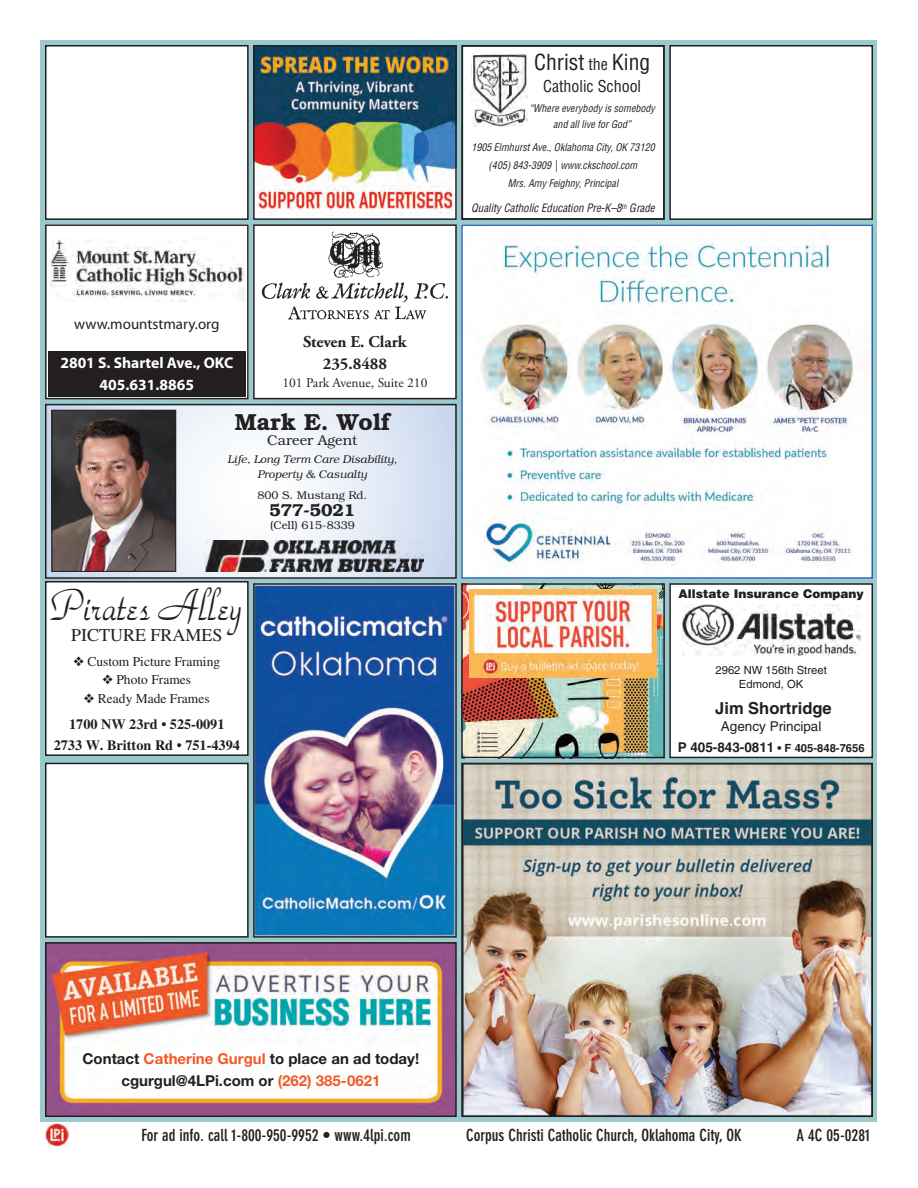
<style>
.page{position:relative;width:918px;height:1188px;background:#fff}
.page>*{position:absolute;margin:0;border:0;box-sizing:border-box;transform-origin:0 0}
.t1{font:58.5px "Park Avenue Std";color:#231f20;scale:.8 1}
.t2{font:600 23.25px "Bookman Std";color:#231f20}
.t3{font:condensed 21.6px "Helvetica LT Std";color:#231f20}
.t4{font:18px "Times LT Std";color:#231f20}
.t5{font:600 17.25px "Bookman Std";color:#231f20}
.t6{font:700 condensed 16.5px "DIN Neuzeit Grotesk Std";color:#231f20}
.t7{font:700 16.5px/21.6px "Adobe Garamond Pro";color:#231f20;text-align:center}
.t8{font:700 16.5px "Helvetica LT Std";color:#231f20}
.t9{font:condensed 15.9px "Helvetica LT Std";color:#231f20}
.t10{font:700 15.6px/22px "Myriad Pro";color:#fff;text-align:center}
.t11{font:700 15px/22.5px "Helvetica Neue LT Std";color:#231f20;text-align:center}
.t12{font:15px "Myriad Pro";color:#231f20}
.t13{font:700 14.25px/21.1px "Times LT Std";color:#231f20;text-align:center}
.t14{font:300 14.25px "Bookman Std";color:#231f20}
.t15{font:13.5px "Times LT Std";color:#231f20}
.t16{font:13.5px "Adobe Garamond Pro";color:#231f20}
.t17{font:13.5px "Helvetica LT Std";color:#231f20}
.t18{font:900 12px "Helvetica LT Std";color:#231f20}
.t19{font:italic 300 11.25px/14.2px "Bookman Std";color:#231f20;text-align:center}
.t20{font:italic condensed 11.25px "Helvetica LT Std";color:#231f20}
.t21{font:300 11.25px "Bookman Std";color:#231f20}
.t22{font:700 11.25px "Helvetica LT Std";color:#231f20}
.t23{font:11.25px/14.9px "Helvetica LT Std";color:#231f20;text-align:center}
.t24{font:italic condensed 10.35px/18.1px "Helvetica LT Std";color:#231f20;text-align:center}
.s1{font-size:15.9px}
.s2{font-size:13.5px}
.s3{color:#f15929}
</style>
<div class="page">
<div style="left:40px;top:40px;width:838px;height:1082px;background:#9acace"></div>
<img style="left:256px;top:586px;width:198px;height:349px">
<div style="left:253px;top:583px;width:204px;height:355px;border:2px solid #231f20"></div>
<img style="left:45px;top:1123px;width:23px;height:24px">
<svg style="left:48px;top:407px;width:406px;height:169px;background:#e7edf6"></svg>
<div style="left:45px;top:404px;width:412px;height:175px;border:2px solid #231f20"></div>
<img style="left:54px;top:412px;width:120px;height:158px">
<div style="left:52px;top:410px;width:124px;height:162px;border:1px solid #231f20"></div>
<img style="left:206px;top:540px;width:218px;height:31px">
<div style="left:670px;top:46px;width:202px;height:173px;background:#fff"></div>
<div style="left:669px;top:45px;width:204px;height:175px;border:2px solid #231f20"></div>
<img style="left:256px;top:48px;width:198px;height:169px">
<div style="left:253px;top:45px;width:204px;height:175px;border:2px solid #231f20"></div>
<div style="left:46px;top:582px;width:202px;height:173px;background:#fff"></div>
<div style="left:45px;top:581px;width:204px;height:175px;border:2px solid #231f20"></div>
<div style="left:670px;top:584px;width:202px;height:173px;background:#fff"></div>
<div style="left:669px;top:583px;width:204px;height:175px;border:2px solid #231f20"></div>
<img style="left:682px;top:605px;width:178px;height:50px">
<div style="left:254px;top:225px;width:202px;height:174px;background:#fff"></div>
<div style="left:253px;top:224px;width:204px;height:175px;border:2px solid #231f20"></div>
<img style="left:328px;top:231px;width:55px;height:41px">
<img style="left:261px;top:272px;width:188px;height:48px">
<img style="left:48px;top:945px;width:406px;height:169px">
<div style="left:45px;top:942px;width:412px;height:175px;border:2px solid #231f20"></div>
<div style="left:462px;top:46px;width:202px;height:173px;background:#fff"></div>
<div style="left:461px;top:45px;width:204px;height:175px;border:2px solid #231f20"></div>
<img style="left:471px;top:53px;width:56px;height:74px">
<img style="left:464px;top:227px;width:406px;height:349px">
<div style="left:461px;top:224px;width:412px;height:355px;border:2px solid #2364a9"></div>
<div style="left:46px;top:763px;width:202px;height:174px;background:#fff"></div>
<div style="left:45px;top:763px;width:204px;height:175px;border:2px solid #231f20"></div>
<div style="left:46px;top:46px;width:202px;height:173px;background:#fff"></div>
<div style="left:45px;top:45px;width:204px;height:175px;border:2px solid #231f20"></div>
<div style="left:45px;top:224px;width:204px;height:175px;background:#fff"></div>
<div style="left:48px;top:351px;width:197px;height:45px;background:#231f20"></div>
<div style="left:45px;top:224px;width:204px;height:175px;border:2px solid #231f20"></div>
<img style="left:50px;top:239px;width:194px;height:63px">
<img style="left:464px;top:766px;width:406px;height:348px">
<div style="left:461px;top:763px;width:412px;height:354px;border:2px solid #231f20"></div>
<img style="left:464px;top:586px;width:198px;height:169px">
<div style="left:461px;top:583px;width:204px;height:175px;border:2px solid #231f20"></div>
<img style="left:469px;top:589px;width:188px;height:89px">
<h3 class="t12" style="left:74px;top:315px;width:147px">www.mountstmary.org</h3>
<h3 class="t10" style="left:60px;top:352px;width:174px">2801 S. Shartel Ave., OKC<br>405.631.8865</h3>
<h3 class="t7" style="left:303px;top:331px;width:105px">Steven E. Clark<br>235.8488</h3>
<h3 class="t16" style="left:282px;top:375px;width:147px">101 Park Avenue, Suite 210</h3>
<h2 class="t2" style="left:235px;top:409px;width:156px">Mark E. Wolf</h2>
<h3 class="t14" style="left:267px;top:432px;width:92px">Career Agent</h3>
<p class="t19" style="left:227px;top:453px;width:171px">Life, Long Term Care Disability,<br>Property &amp; Casualty</p>
<p class="t21" style="left:258px;top:488px;width:111px">800 S. Mustang Rd.</p>
<h3 class="t5" style="left:269px;top:500px;width:87px">577-5021</h3>
<p class="t21" style="left:270px;top:519px;width:86px">(Cell) 615-8339</p>
<h1 class="t1" style="left:51px;top:576px;width:240px">Pirates Alley</h1>
<h3 class="t4" style="left:71px;top:625px;width:153px">PICTURE FRAMES</h3>
<h3 class="t15" style="left:73px;top:654px;width:148px">❖ Custom Picture Framing</h3>
<h3 class="t15" style="left:103px;top:672px;width:90px">❖ Photo Frames</h3>
<h3 class="t15" style="left:84px;top:691px;width:127px">❖ Ready Made Frames</h3>
<h3 class="t13" style="left:54px;top:714px;width:188px">1700 NW 23rd • 525-0091<br>2733 W. Britton Rd • 751-4394</h3>
<h3 class="t3" style="left:534px;top:49px;width:118px">Christ <span class="s1">the</span> King</h3>
<h3 class="t9" style="left:543px;top:76px;width:100px">Catholic School</h3>
<p class="t24" style="left:529px;top:100px;width:127px;line-height:16.2px">“Where everybody is somebody and all live for God”</p>
<p class="t24" style="left:471px;top:138px;width:185px">1905 Elmhurst Ave., Oklahoma City, OK 73120 (405) 843-3909 | www.ckschool.com<br>Mrs. Amy Feighny, Principal</p>
<p class="t20" style="left:471px;top:201px;width:185px">Quality Catholic Education Pre-K–8<sup>th</sup> Grade</p>
<p class="t18" style="left:679px;top:586px;width:187px">Allstate Insurance Company</p>
<p class="t23" style="left:716px;top:662px;width:113px">2962 NW 156th Street<br>Edmond, OK</p>
<h3 class="t8" style="left:715px;top:698px;width:118px">Jim Shortridge</h3>
<h3 class="t17" style="left:721px;top:719px;width:102px">Agency Principal</h3>
<p class="t22" style="left:678px;top:741px;width:189px"><span class="s2">P 405-843-0811</span> • F 405-848-7656</p>
<h3 class="t11" style="left:83px;top:1047px;width:338px">Contact <span class="s3">Catherine Gurgul</span> to place an ad today! cgurgul@4LPi.com or <span class="s3">(262) 385-0621</span></h3>
<h3 class="t6" style="left:141px;top:1126px;width:271px">For ad info. call 1-800-950-9952 • www.4lpi.com</h3>
<h3 class="t6" style="left:466px;top:1126px;width:277px">Corpus Christi Catholic Church, Oklahoma City, OK</h3>
<h3 class="t6" style="left:797px;top:1126px;width:75px">A 4C 05-0281</h3>
</div>
